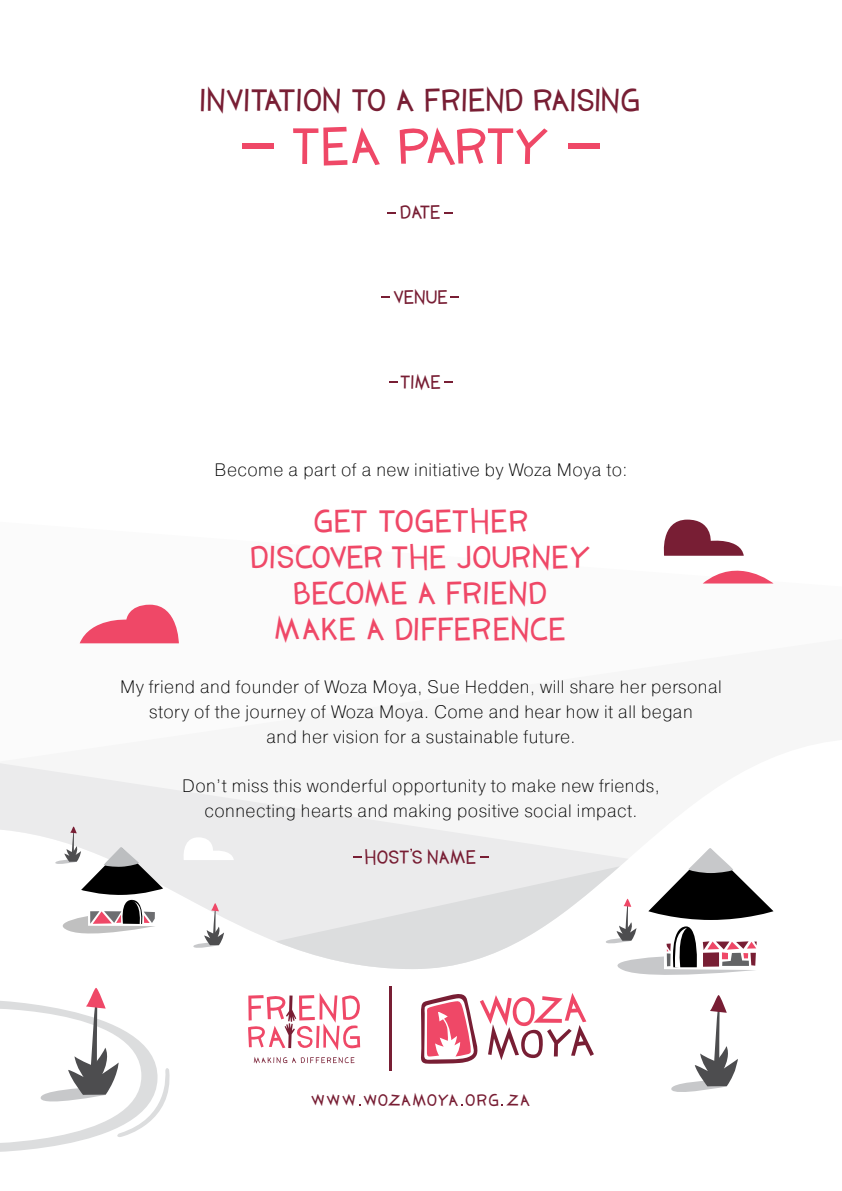
<style>
.page{position:relative;width:842px;height:1191px;background:#fff}
.page>*{position:absolute;margin:0;border:0;box-sizing:border-box;transform-origin:0 0}
.t1{font:50px "WOZA Headline";letter-spacing:.01em;color:#ef4867}
.t2{font:30px/36px "WOZA Headline";letter-spacing:.05em;color:#ef4867;text-align:center}
.t3{font:30px "WOZA Headline";letter-spacing:.03em;color:#781e34}
.t4{font:200 18px/25px "Pragmatica";letter-spacing:.025em;color:#000;text-align:center}
.t5{font:18px "WOZA Headline";letter-spacing:.025em;color:#781e34}
.t6{font:16px "WOZA Headline";letter-spacing:.07em;color:#781e34}
</style>
<div class="page">
<svg style="left:0;top:763px;width:550px;height:178px"></svg>
<svg style="left:421px;top:993px;width:173px;height:71px"></svg>
<svg style="left:254px;top:1057px;width:100px;height:6px"></svg>
<svg style="left:248px;top:993px;width:112px;height:57px"></svg>
<hr style="left:389px;top:986px;width:3px;height:84px;background:#781e34">
<svg style="left:671px;top:995px;width:67px;height:97px"></svg>
<svg style="left:54px;top:826px;width:109px;height:109px"></svg>
<svg style="left:192px;top:903px;width:32px;height:45px"></svg>
<div style="left:568px;top:143px;width:31px;height:6px;background:#ef4867"></div>
<div style="left:243px;top:143px;width:31px;height:6px;background:#ef4867"></div>
<svg style="left:444px;top:212px;width:9px;height:2px"></svg>
<svg style="left:450px;top:296px;width:9px;height:2px"></svg>
<svg style="left:387px;top:212px;width:9px;height:2px"></svg>
<svg style="left:381px;top:296px;width:9px;height:2px"></svg>
<svg style="left:444px;top:381px;width:8px;height:2px"></svg>
<svg style="left:390px;top:381px;width:8px;height:2px"></svg>
<svg style="left:275px;top:847px;width:498px;height:128px"></svg>
<svg style="left:0;top:988px;width:170px;height:164px"></svg>
<svg style="left:80px;top:604px;width:99px;height:39px"></svg>
<svg style="left:181px;top:837px;width:53px;height:23px"></svg>
<svg style="left:663px;top:519px;width:110px;height:64px"></svg>
<h2 class="t3" style="left:201px;top:87px;width:441px">INVITATION TO A FRIEND RAISING</h2>
<h1 class="t1" style="left:293px;top:125px;width:257px">TEA PARTY</h1>
<p class="t5" style="left:401px;top:204px;width:42px">DATE</p>
<p class="t5" style="left:394px;top:289px;width:56px">VENUE</p>
<p class="t5" style="left:401px;top:374px;width:42px">TIME</p>
<p class="t4" style="left:214px;top:457px;width:415px">Become a part of a new initiative by Woza Moya to:</p>
<h2 class="t2" style="left:251px;top:508px;width:341px">GET TOGETHER<br>DISCOVER THE JOURNEY<br>BECOME A FRIEND<br>MAKE A DIFFERENCE</h2>
<p class="t4" style="left:120px;top:674px;width:603px">My friend and founder of Woza Moya, Sue Hedden, will share her personal story of the journey of Woza Moya. Come and hear how it all began<br>and her vision for a sustainable future.</p>
<p class="t4" style="left:182px;top:773px;width:479px">Don’t miss this wonderful opportunity to make new friends, connecting hearts and making positive social impact.</p>
<p class="t5" style="left:365px;top:849px;width:113px">HOSTS NAME</p>
<p class="t6" style="left:311px;top:1093px;width:221px">WWW WOZAMOYA ORG ZA</p>
</div>
